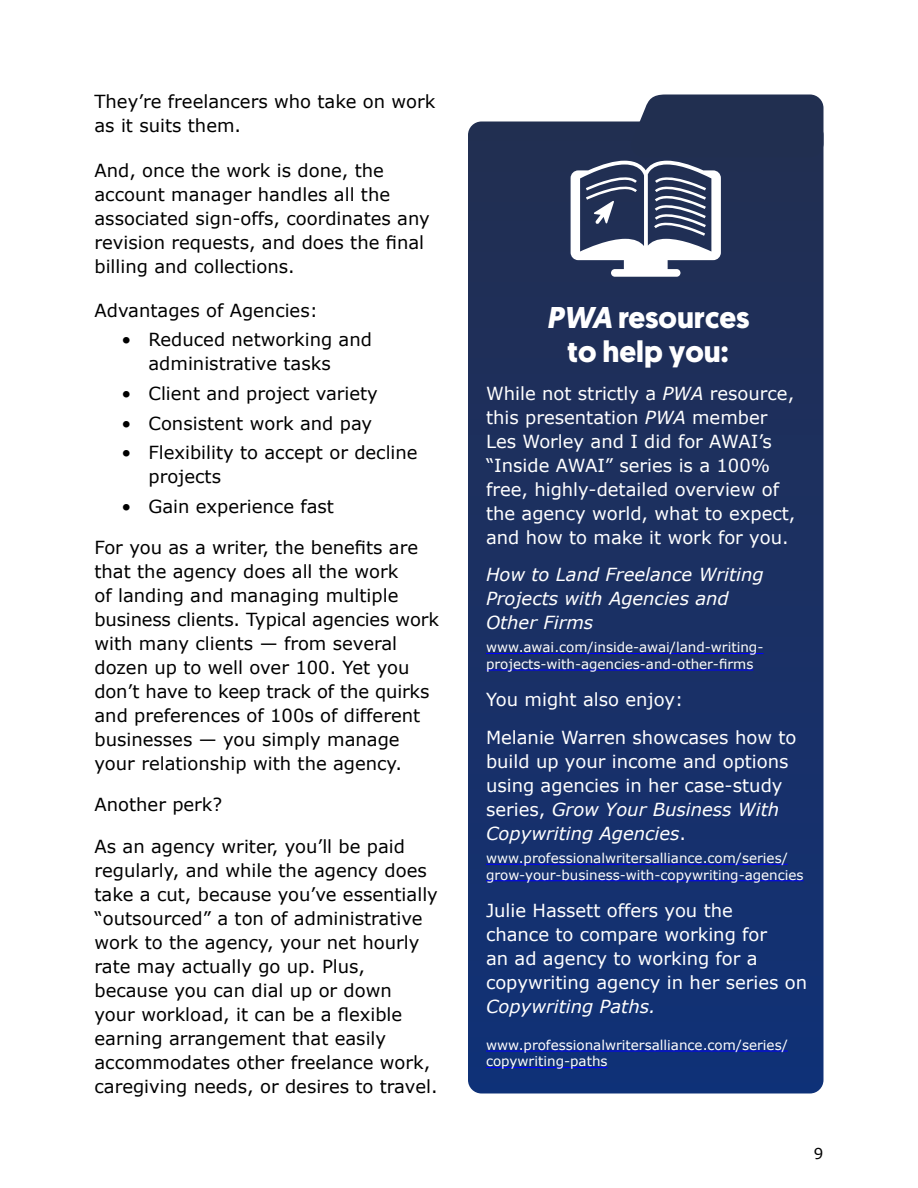
<style>
.page{position:relative;width:918px;height:1188px;background:#fff}
.page>*{position:absolute;margin:0;border:0;box-sizing:border-box;transform-origin:0 0}
.H3_resources_title{font:700 30px/34.5px "Geomanist";color:#fff;text-align:center}
.t1{font:18px/24px "Verdana";color:#000}
.Normal_white{font:18px/24px "Verdana";color:#fff}
.Normal_white-2{font:italic 18px/24px "Verdana";color:#fff}
.t2{font:15px "Verdana";color:#000}
.URL_9_pt{font:13.5px/16.5px "Verdana";color:#fff}
.s1{font-style:italic}
</style>
<div class="page">
<svg style="left:468px;top:122px;width:356px;height:972px;background:#1a3166"></svg>
<svg style="left:571px;top:94px;width:253px;height:183px"></svg>
<hr style="left:486px;top:653px;width:277px;height:1px;background:#00f">
<hr style="left:486px;top:670px;width:267px;height:1px;background:#00f">
<hr style="left:486px;top:864px;width:302px;height:1px;background:#00f">
<hr style="left:486px;top:880px;width:318px;height:1px;background:#00f">
<hr style="left:486px;top:1051px;width:302px;height:1px;background:#00f">
<hr style="left:486px;top:1067px;width:122px;height:1px;background:#00f">
<p class="t1" style="left:94px;top:90px;width:342px">They’re freelancers who take on work as it suits them.</p>
<p class="t1" style="left:94px;top:158px;width:337px">And, once the work is done, the account manager handles all the associated sign-offs, coordinates any revision requests, and does the final billing and collections.</p>
<p class="t1" style="left:94px;top:298px;width:225px">Advantages of Agencies:</p>
<p class="t1" style="left:148px;top:328px;width:225px;text-indent:-27px">• Reduced networking and administrative tasks</p>
<p class="t1" style="left:122px;top:382px;width:258px">• Client and project variety</p>
<p class="t1" style="left:122px;top:411px;width:252px">• Consistent work and pay</p>
<p class="t1" style="left:148px;top:441px;width:271px;text-indent:-27px">• Flexibility to accept or decline projects</p>
<p class="t1" style="left:122px;top:495px;width:214px">• Gain experience fast</p>
<p class="t1" style="left:94px;top:536px;width:346px">For you as a writer, the benefits are that the agency does all the work<br>of landing and managing multiple business clients. Typical agencies work with many clients — from several dozen up to well over 100. Yet you don’t have to keep track of the quirks and preferences of 100s of different businesses — you simply manage your relationship with the agency.</p>
<p class="t1" style="left:94px;top:793px;width:129px">Another perk?</p>
<p class="t1" style="left:94px;top:834px;width:345px">As an agency writer, you’ll be paid regularly, and while the agency does take a cut, because you’ve essentially “outsourced” a ton of administrative work to the agency, your net hourly rate may actually go up. Plus, because you can dial up or down<br>your workload, it can be a flexible earning arrangement that easily accommodates other freelance work, caregiving needs, or desires to travel.</p>
<h3 class="H3_resources_title" style="left:547px;top:300px;width:204px"><span class="s1">PWA</span> resources to help you:</h3>
<p class="Normal_white" style="left:486px;top:381px;width:311px">While not strictly a <span class="s1">PWA</span> resource, this presentation <span class="s1">PWA</span> member<br>Les Worley and I did for AWAI’s “Inside AWAI” series is a 100% free, highly-detailed overview of the agency world, what to expect, and how to make it work for you.</p>
<p class="Normal_white-2" style="left:486px;top:563px;width:279px">How to Land Freelance Writing<br>Projects with Agencies and<br>Other Firms</p>
<p class="URL_9_pt" style="left:486px;top:639px;width:279px">www.awai.com/inside-awai/land-writing&shy;projects-with-agencies-and-other-firms</p>
<p class="Normal_white" style="left:486px;top:688px;width:199px">You might also enjoy:</p>
<p class="Normal_white" style="left:486px;top:726px;width:312px">Melanie Warren showcases how to build up your income and options using agencies in her case-study series, <span class="s1">Grow Your Business With<br>Copywriting Agencies</span>.</p>
<p class="URL_9_pt" style="left:486px;top:850px;width:319px">www.professionalwritersalliance.com/series/ grow-your-business-with-copywriting-agencies</p>
<p class="Normal_white" style="left:486px;top:899px;width:323px">Julie Hassett offers you the<br>chance to compare working for<br>an ad agency to working for a copywriting agency in her series on<br><span class="s1">Copywriting Paths.</span></p>
<p class="URL_9_pt" style="left:486px;top:1037px;width:303px">www.professionalwritersalliance.com/series/ copywriting-paths</p>
<p class="t2" style="left:814px;top:1144px;width:11px">9</p>
</div>
